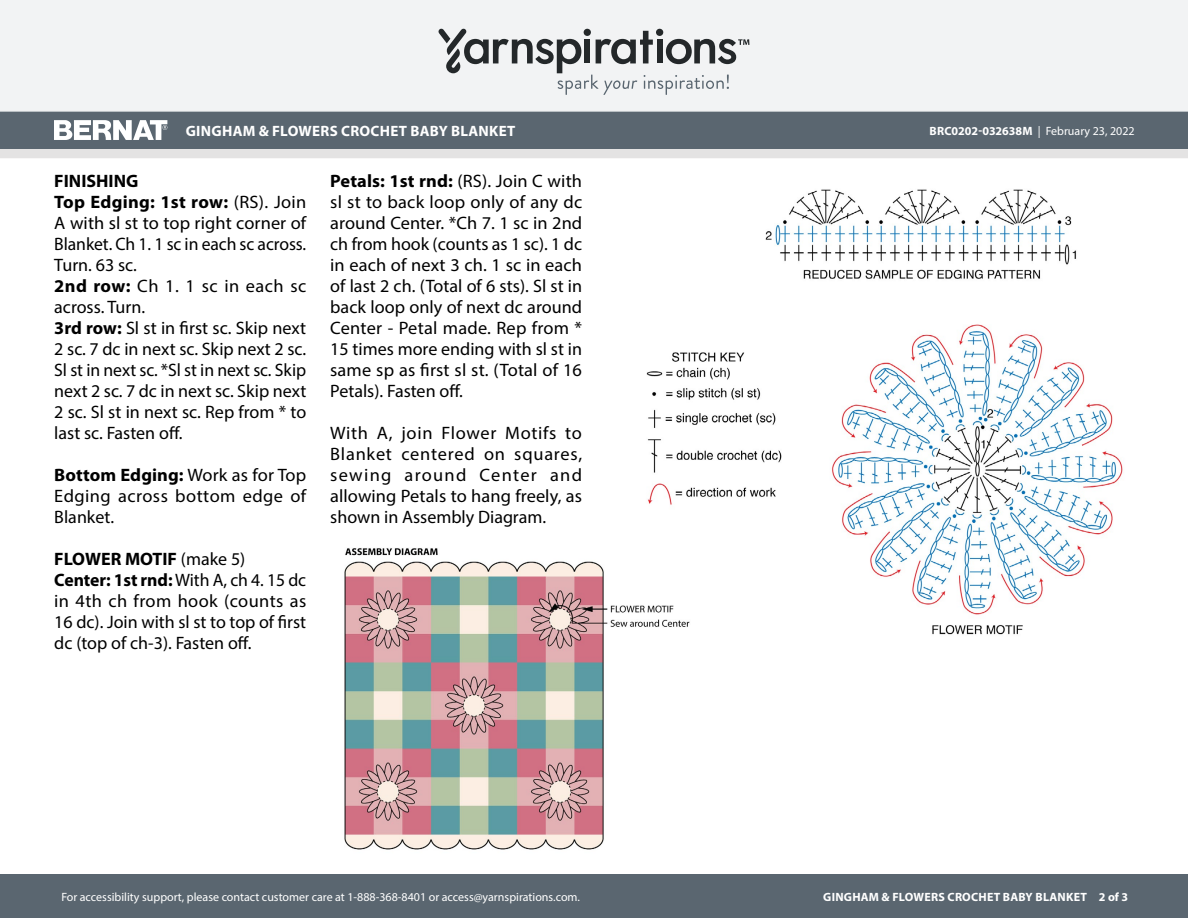
<style>
.page{position:relative;width:1188px;height:918px;background:#fff}
.page>*{position:absolute;margin:0;border:0;box-sizing:border-box;transform-origin:0 0}
.Body_-__Auto_Style_w{font:18px/21px "Myriad Pro";color:#000;text-align:justify}
.Body_-__Auto_Style_w-2{font:700 18px "Myriad Pro";color:#000}
.t1{font:700 15px "Myriad Pro";letter-spacing:.02em;color:#fff}
.t2{font:12px "Myriad Pro";color:#fff}
.t3{font:700 12px "Myriad Pro";letter-spacing:.02em;color:#fff}
.s1{font-weight:700}
.s2{font-weight:400}
</style>
<div class="page">
<div style="left:0;top:875px;width:1188px;height:43px;background:#5a6670"></div>
<div style="left:0;top:149px;width:1188px;height:9px;background:#e4e3e3"></div>
<div style="left:0;top:111px;width:1188px;height:38px;background:#5a6670"></div>
<div style="left:0;top:0;width:1188px;height:112px;background:#f2f3f4"></div>
<svg style="left:438px;top:29px;width:311px;height:66px"></svg>
<svg style="left:54px;top:120px;width:113px;height:20px"></svg>
<img style="left:831px;top:324px;width:292px;height:311px">
<img style="left:646px;top:352px;width:136px;height:153px">
<img style="left:344px;top:548px;width:346px;height:302px">
<img style="left:765px;top:189px;width:311px;height:90px">
<p class="t1" style="left:186px;top:121px;width:331px">GINGHAM &amp; FLOWERS CROCHET BABY BLANKET</p>
<p class="t2" style="left:930px;top:124px;width:207px"><span class="s1">BRC0202-032638M</span> | February 23, 2022</p>
<p class="Body_-__Auto_Style_w-2" style="left:54px;top:169px;width:86px">FINISHING</p>
<p class="Body_-__Auto_Style_w" style="left:54px;top:191px;width:253px"><span class="s1">Top Edging: 1st row:</span> (RS). Join A with sl st to top right corner of Blanket. Ch 1. 1 sc in each sc across.<br>Turn. 63 sc.</p>
<p class="Body_-__Auto_Style_w" style="left:54px;top:275px;width:253px"><span class="s1">2nd row:</span> Ch 1. 1 sc in each sc across. Turn.</p>
<p class="Body_-__Auto_Style_w" style="left:54px;top:317px;width:254px"><span class="s1">3rd row:</span> Sl st in first sc. Skip next 2 sc. 7 dc in next sc. Skip next 2 sc.<br>Sl st in next sc. *Sl st in next sc. Skip next 2 sc. 7 dc in next sc. Skip next 2 sc. Sl st in next sc. Rep from * to last sc. Fasten off.</p>
<p class="Body_-__Auto_Style_w" style="left:54px;top:464px;width:253px"><span class="s1">Bottom Edging:</span> Work as for Top Edging across bottom edge of Blanket.</p>
<p class="Body_-__Auto_Style_w-2" style="left:54px;top:547px;width:193px">FLOWER MOTIF <span class="s2">(make 5)</span></p>
<p class="Body_-__Auto_Style_w" style="left:54px;top:569px;width:254px"><span class="s1">Center: 1st rnd:</span> With A, ch 4. 15 dc in 4th ch from hook (counts as 16 dc). Join with sl st to top of first dc (top of ch-3). Fasten off.</p>
<p class="Body_-__Auto_Style_w" style="left:330px;top:170px;width:254px"><span class="s1">Petals: 1st rnd:</span> (RS). Join C with sl st to back loop only of any dc around Center. *Ch 7. 1 sc in 2nd ch from hook (counts as 1 sc). 1 dc in each of next 3 ch. 1 sc in each of last 2 ch. (Total of 6 sts). Sl st in back loop only of next dc around Center - Petal made. Rep from * 15 times more ending with sl st in same sp as first sl st. (Total of 16<br>Petals). Fasten off.</p>
<p class="Body_-__Auto_Style_w" style="left:330px;top:422px;width:253px">With A, join Flower Motifs to Blanket centered on squares, sewing around Center and allowing Petals to hang freely, as shown in Assembly Diagram.</p>
<p class="t2" style="left:61px;top:889px;width:520px">For accessibility support, please contact customer care at 1-888-368-8401 or access@yarnspirations.com.</p>
<p class="t3" style="left:823px;top:889px;width:306px">GINGHAM &amp; FLOWERS CROCHET BABY BLANKET 2 of 3</p>
</div>
